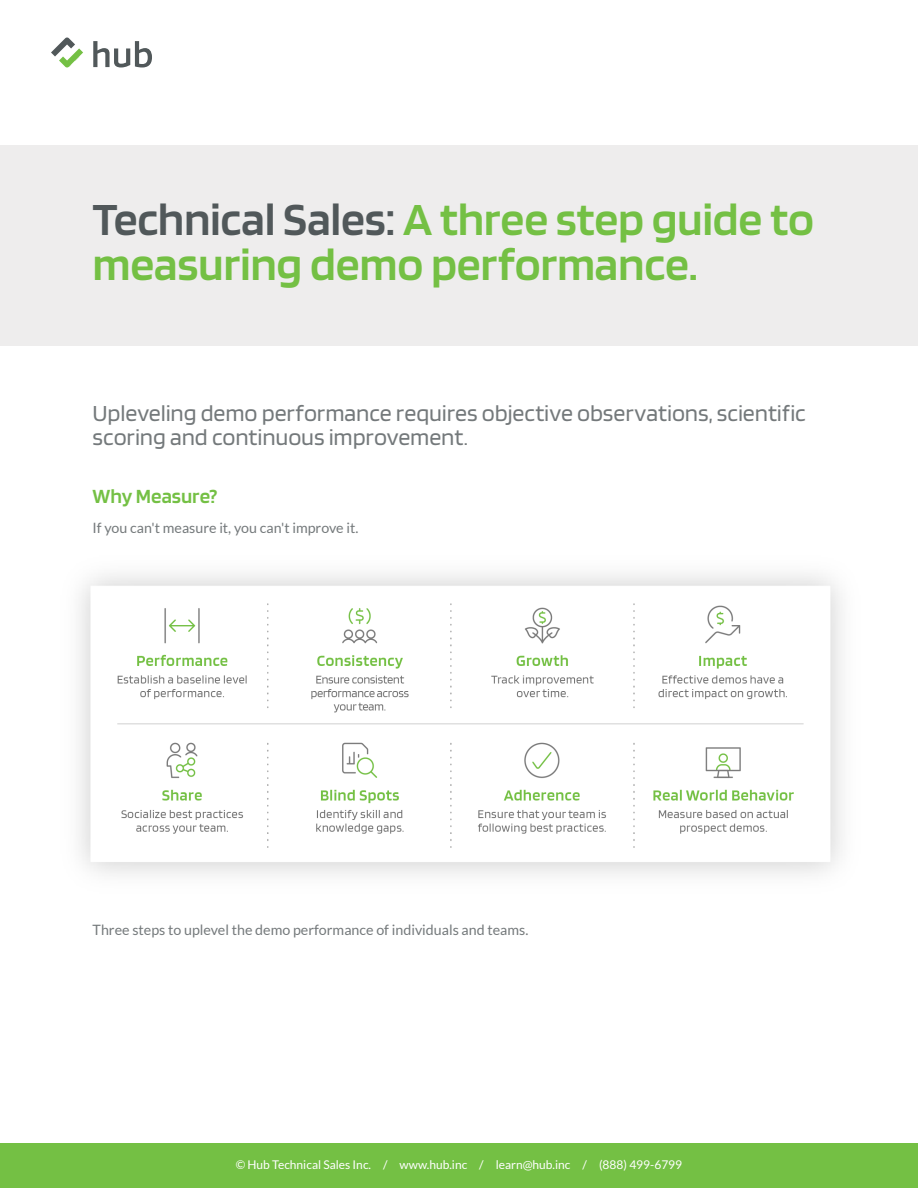
<style>
.page{position:relative;width:918px;height:1188px;background:#fff}
.page>*{position:absolute;margin:0;border:0;box-sizing:border-box;transform-origin:0 0}
.t1{font:600 48px/45px "Blinker";letter-spacing:-.005em;color:#74c044}
.t2{font:24px/24px "Blinker";letter-spacing:-.005em;color:#74797b}
.H2_nested{font:600 21px "Blinker";color:#74c044}
.body_last{font:14.25px "Lato";color:#74797b}
.H2_nested-2{font:14.25px "Lato";color:#74797b}
.t3{font:12px "Lato";color:#fff}
.s1{color:#51585a}
</style>
<div class="page">
<div style="left:0;top:146px;width:918px;height:200px;background:#eeeded"></div>
<div style="left:0;top:1143px;width:918px;height:45px;background:#74c044"></div>
<img style="left:79px;top:574px;width:763px;height:300px">
<svg style="left:51px;top:38px;width:32px;height:30px"></svg>
<svg style="left:93px;top:41px;width:59px;height:27px"></svg>
<h1 class="t1" style="left:93px;top:198px;width:723px"><span class="s1">Technical Sales:</span> A three step guide to measuring demo performance.</h1>
<h1 class="t2" style="left:93px;top:402px;width:715px">Upleveling demo performance requires objective observations, scientific scoring and continuous improvement.</h1>
<p class="H2_nested" style="left:93px;top:485px;width:126px">Why Measure?</p>
<p class="H2_nested-2" style="left:93px;top:520px;width:267px">If you can't measure it, you can't improve it.</p>
<p class="body_last" style="left:93px;top:921px;width:437px">Three steps to uplevel the demo performance of individuals and teams.</p>
<p class="t3" style="left:236px;top:1158px;width:448px">© Hub Technical Sales Inc. / www.hub.inc / learn@hub.inc / (888) 499-6799</p>
</div>
